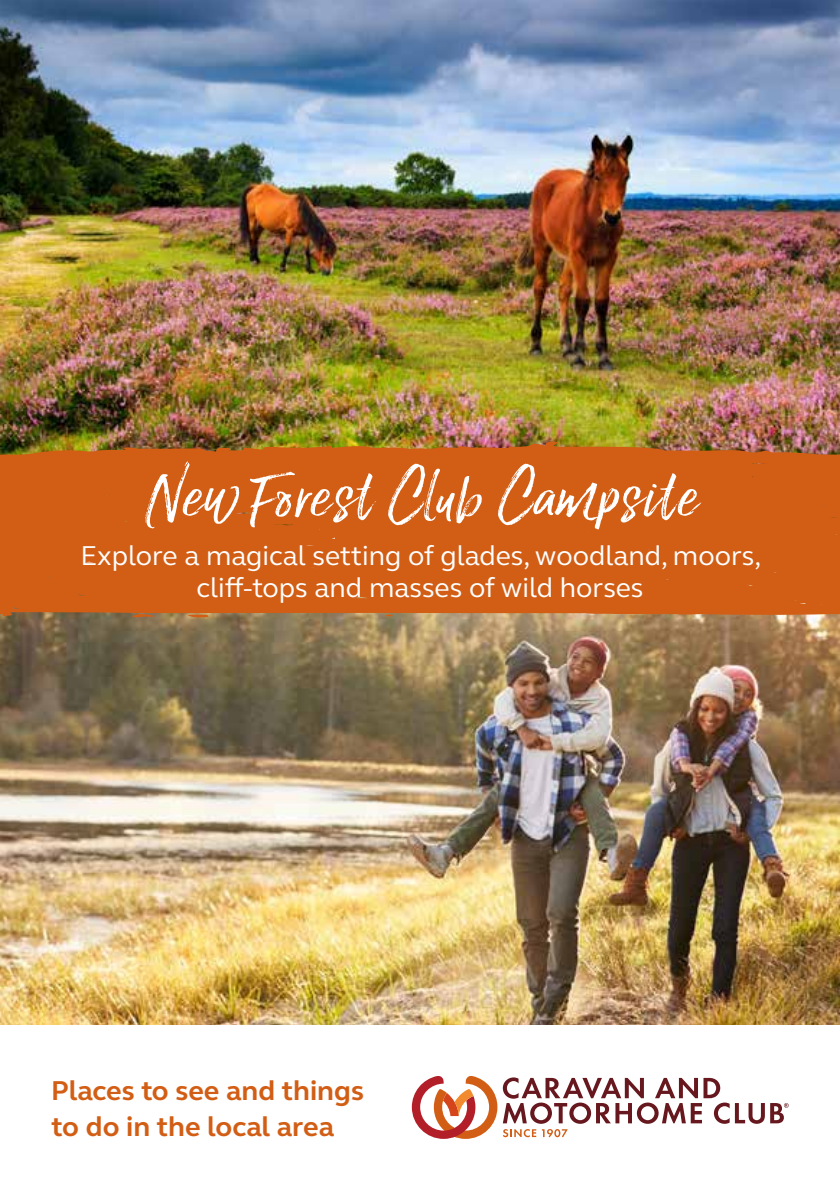
<style>
.page{position:relative;width:840px;height:1191px;background:#fff}
.page>*{position:absolute;margin:0;border:0;box-sizing:border-box;transform-origin:0 0}
.t1{font:76px "Lucky Fellas Win";letter-spacing:.025em;color:#fff}
.t2{font:28px/32px "FS Elliot";color:#fff;text-align:center}
.t3{font:700 28px/36px "FS Elliot";color:#d25e15}
</style>
<div class="page">
<img style="left:0;top:0;width:839px;height:1024px">
<svg style="left:187px;top:616px;width:23px;height:2px"></svg>
<svg style="left:130px;top:616px;width:25px;height:2px"></svg>
<div style="left:0;top:441px;width:839px;height:175px;background:#d25e15"></div>
<svg style="left:411px;top:1076px;width:377px;height:62px"></svg>
<h1 class="t1" style="left:143px;top:447px;width:554px">New Forest Club Campsite</h1>
<p class="t2" style="left:80px;top:538px;width:681px">Explore a magical setting of glades, woodland, moors, cliff-tops and masses of wild horses</p>
<p class="t3" style="left:51px;top:1072px;width:314px">Places to see and things to do in the local area</p>
</div>
